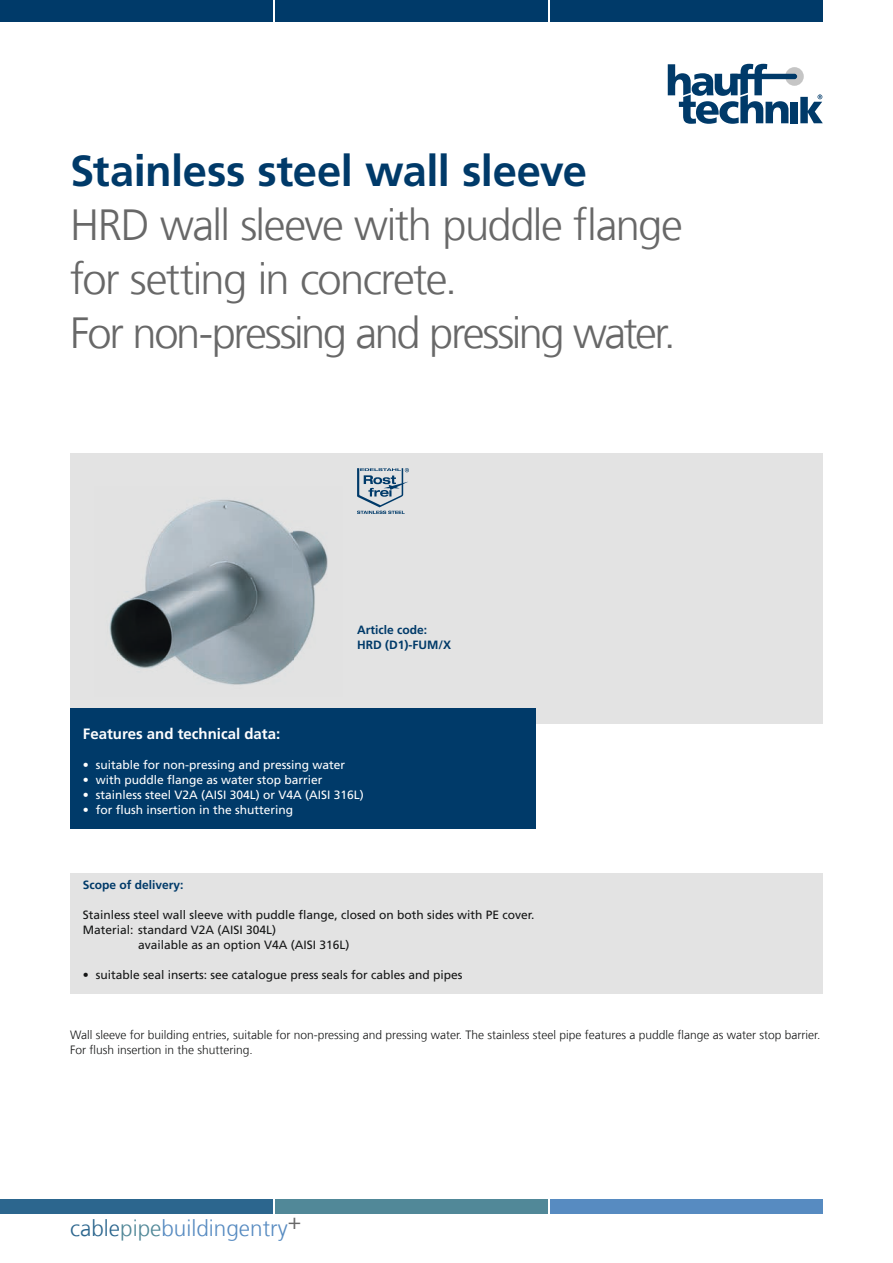
<style>
.page{position:relative;width:893px;height:1263px;background:#fff}
.page>*{position:absolute;margin:0;border:0;box-sizing:border-box;transform-origin:0 0}
.t1{font:300 43.5px/54px "Frutigerfor Hauff";letter-spacing:-.04em;color:#686868}
.t2{font:700 43.5px "Frutigerfor Hauff";letter-spacing:-.01em;color:#003a69}
.t3{font:300 22.5px "Frutigerfor Hauff";color:#578bc1}
.t4{font:700 15px "Frutigerfor Hauff";color:#fff}
.t5{font:12px "Frutigerfor Hauff";color:#151616}
.t6{font:300 12px/15px "Frutigerfor Hauff";color:#151616}
.t7{font:12px "Frutigerfor Hauff";color:#fff}
.t8{font:700 12px/15px "Frutigerfor Hauff";color:#003a69}
.s1{color:#2c668e}
.s2{color:#518898}
</style>
<div class="page">
<div style="left:551px;top:1199px;width:272px;height:15px;background:#578bc1"></div>
<div style="left:275px;top:1199px;width:272px;height:15px;background:#518898"></div>
<div style="left:0;top:1199px;width:272px;height:15px;background:#2c668e"></div>
<svg style="left:668px;top:64px;width:155px;height:60px"></svg>
<div style="left:0;top:0;width:272px;height:21px;background:#003a69"></div>
<div style="left:275px;top:0;width:272px;height:21px;background:#003a69"></div>
<div style="left:551px;top:0;width:272px;height:21px;background:#003a69"></div>
<div style="left:70px;top:454px;width:753px;height:270px;background:#e3e3e3"></div>
<div style="left:70px;top:709px;width:466px;height:120px;background:#003a69"></div>
<img style="left:109px;top:499px;width:219px;height:186px">
<img style="left:357px;top:469px;width:52px;height:45px">
<div style="left:70px;top:874px;width:753px;height:120px;background:#e3e3e3"></div>
<h1 class="t2" style="left:70px;top:145px;width:518px">Stainless steel wall sleeve</h1>
<h1 class="t1" style="left:70px;top:198px;width:614px">HRD wall sleeve with puddle flange for setting in concrete.<br>For non-pressing and pressing water.</h1>
<p class="t8" style="left:357px;top:622px;width:95px">Article code:<br>HRD (D1)-FUM/X</p>
<p class="t4" style="left:83px;top:724px;width:199px">Features and technical data:</p>
<p class="t7" style="left:83px;top:757px;width:264px">• suitable for non-pressing and pressing water</p>
<p class="t7" style="left:83px;top:772px;width:241px">• with puddle flange as water stop barrier</p>
<p class="t7" style="left:83px;top:787px;width:282px">• stainless steel V2A (AISI 304L) or V4A (AISI 316L)</p>
<p class="t7" style="left:83px;top:802px;width:212px">• for flush insertion in the shuttering</p>
<p class="t8" style="left:83px;top:877px;width:102px">Scope of delivery:</p>
<p class="t5" style="left:83px;top:907px;width:453px">Stainless steel wall sleeve with puddle flange, closed on both sides with PE cover.</p>
<p class="t5" style="left:83px;top:922px;width:195px">Material: standard V2A (AISI 304L)</p>
<p class="t5" style="left:138px;top:937px;width:213px">available as an option V4A (AISI 316L)</p>
<p class="t5" style="left:83px;top:967px;width:381px">• suitable seal inserts: see catalogue press seals for cables and pipes</p>
<p class="t6" style="left:70px;top:1027px;width:752px">Wall sleeve for building entries, suitable for non-pressing and pressing water. The stainless steel pipe features a puddle flange as water stop barrier.<br>For flush insertion in the shuttering.</p>
<h2 class="t3" style="left:70px;top:1214px;width:233px"><span class="s1">cable</span><span class="s2">pipe</span>buildingentry<sup>+</sup></h2>
</div>
